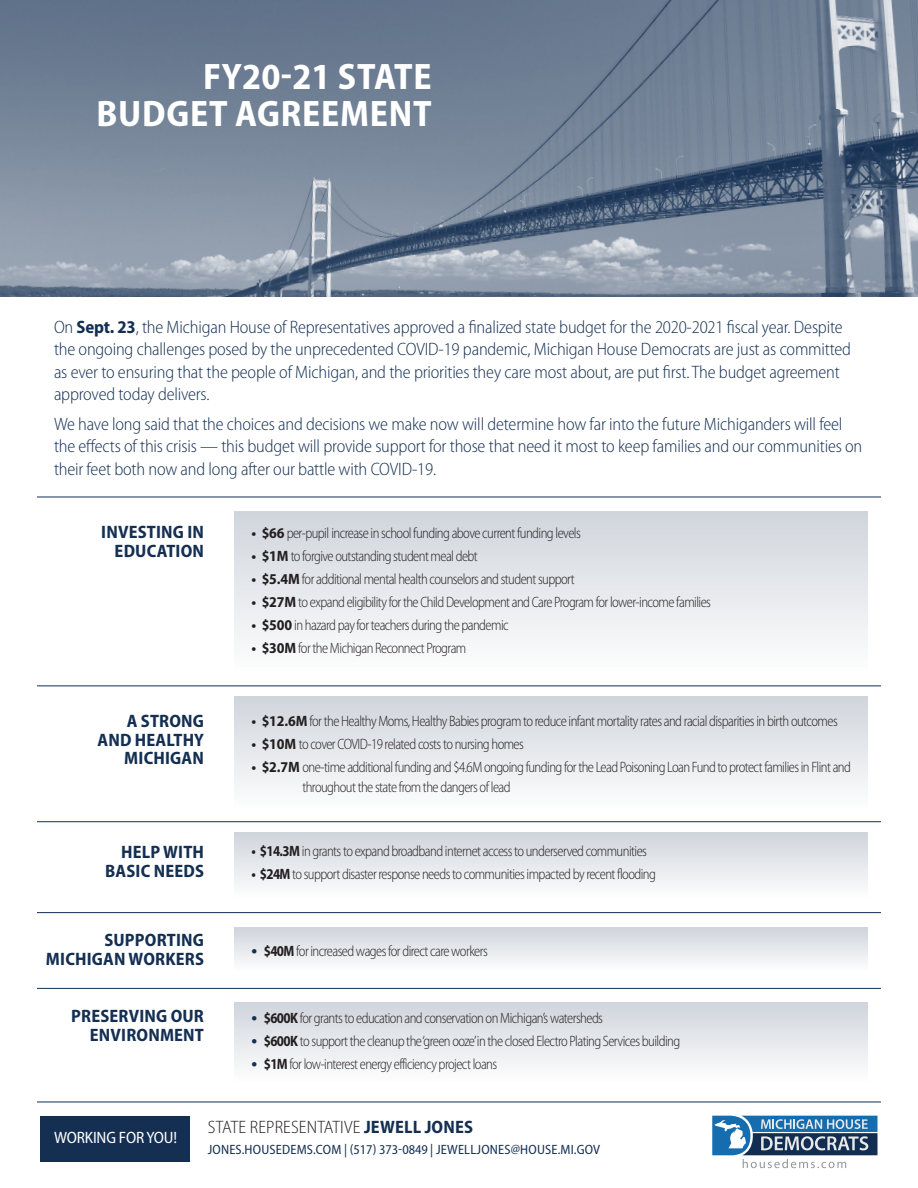
<style>
.page{position:relative;width:918px;height:1188px;background:#fff}
.page>*{position:absolute;margin:0;border:0;box-sizing:border-box;transform-origin:0 0}
.t1{font:700 semi-condensed 37.05px/37px "Myriad Pro";letter-spacing:.02em;color:#fff;text-align:right}
.t2{font:300 semi-condensed 18px/22.5px "Myriad Pro";letter-spacing:-.01em;color:#142f52}
.t3{font:700 semi-condensed 18px/18.6px "Myriad Pro";letter-spacing:.01em;color:#142f52;text-align:right}
.t4{font:300 semi-condensed 18px "Myriad Pro";letter-spacing:.01em;color:#231f20}
.t5{font:semi-condensed 16.5px "Myriad Pro";letter-spacing:-.01em;color:#fff}
.t6{font:300 semi-condensed 15px/19.5px "Myriad Pro";letter-spacing:-.04em;color:#231f20;scale:.93 1}
.t7{font:semi-condensed 13.5px "Myriad Pro";letter-spacing:.015em;color:#142f52}
.s1{font-weight:700}
.s2{font-weight:700;font-size:18px;color:#142f52}
.s3{font-weight:700;color:#142f52}
</style>
<div class="page">
<div style="left:234px;top:1002px;width:634px;height:80px;background:linear-gradient(to bottom,#d0d4db,#fdfdfe)"></div>
<div style="left:234px;top:927px;width:634px;height:44px;background:linear-gradient(to bottom,#cfd3db,#fcfdfd)"></div>
<div style="left:234px;top:832px;width:634px;height:66px;background:linear-gradient(to bottom,#cfd4db,#fdfdfd)"></div>
<div style="left:234px;top:696px;width:634px;height:112px;background:linear-gradient(to bottom,#d0d5dc,#fdfdfd)"></div>
<img style="left:0;top:0;width:918px;height:297px">
<div style="left:40px;top:1117px;width:150px;height:45px;background:#142f52"></div>
<hr style="left:37px;top:497px;width:844px;height:1px;background:#142f52">
<svg style="left:712px;top:1116px;width:166px;height:52px"></svg>
<div style="left:234px;top:512px;width:634px;height:159px;background:linear-gradient(to bottom,#d0d5dc,#fdfdfd)"></div>
<hr style="left:37px;top:685px;width:844px;height:1px;background:#142f52">
<hr style="left:37px;top:821px;width:844px;height:1px;background:#142f52">
<hr style="left:37px;top:1102px;width:844px;height:1px;background:#142f52">
<hr style="left:37px;top:912px;width:844px;height:1px;background:#142f52">
<hr style="left:37px;top:988px;width:844px;height:1px;background:#142f52">
<h1 class="t1" style="left:97px;top:59px;width:337px">FY20-21 STATE<br>BUDGET AGREEMENT</h1>
<p class="t2" style="left:54px;top:316px;width:799px">On <span class="s1">Sept. 23</span>, the Michigan House of Representatives approved a finalized state budget for the 2020-2021 fiscal year. Despite the ongoing challenges posed by the unprecedented COVID-19 pandemic, Michigan House Democrats are just as committed as ever to ensuring that the people of Michigan, and the priorities they care most about, are put first. The budget agreement approved today delivers.</p>
<p class="t2" style="left:54px;top:413px;width:810px">We have long said that the choices and decisions we make now will determine how far into the future Michiganders will feel the effects of this crisis — this budget will provide support for those that need it most to keep families and our communities on their feet both now and long after our battle with COVID-19.</p>
<p class="t3" style="left:101px;top:523px;width:104px">INVESTING IN<br>EDUCATION</p>
<p class="t6" style="left:252px;top:524px;width:356px"><span class="s1">• $66</span> per-pupil increase in school funding above current funding levels</p>
<p class="t6" style="left:252px;top:547px;width:245px"><span class="s1">• $1M</span> to forgive outstanding student meal debt</p>
<p class="t6" style="left:252px;top:570px;width:349px"><span class="s1">• $5.4M</span> for additional mental health counselors and student support</p>
<p class="t6" style="left:252px;top:593px;width:496px"><span class="s1">• $27M</span> to expand eligibility for the Child Development and Care Program for lower-income families</p>
<p class="t6" style="left:252px;top:616px;width:278px"><span class="s1">• $500</span> in hazard pay for teachers during the pandemic</p>
<p class="t6" style="left:252px;top:639px;width:232px"><span class="s1">• $30M</span> for the Michigan Reconnect Program</p>
<p class="t3" style="left:98px;top:712px;width:108px">A STRONG<br>AND HEALTHY<br>MICHIGAN</p>
<p class="t6" style="left:252px;top:712px;width:632px"><span class="s1">• $12.6M</span> for the Healthy Moms, Healthy Babies program to reduce infant mortality rates and racial disparities in birth outcomes</p>
<p class="t6" style="left:252px;top:735px;width:294px"><span class="s1">• $10M</span> to cover COVID-19 related costs to nursing homes</p>
<p class="t6" style="left:302px;top:758px;width:591px;text-indent:-51px"><span class="s1">• $2.7M</span> one-time additional funding and $4.6M ongoing funding for the Lead Poisoning Loan Fund to protect families in Flint and throughout the state from the dangers of lead</p>
<p class="t3" style="left:105px;top:843px;width:100px">HELP WITH<br>BASIC NEEDS</p>
<p class="t6" style="left:252px;top:841px;width:427px"><span class="s1">• $14.3M</span> in grants to expand broadband internet access to underserved communities</p>
<p class="t6" style="left:252px;top:864px;width:436px"><span class="s1">• $24M</span> to support disaster response needs to communities impacted by recent flooding</p>
<p class="t3" style="left:46px;top:931px;width:160px">SUPPORTING<br>MICHIGAN WORKERS</p>
<p class="t6" style="left:252px;top:941px;width:255px"><span class="s2">•</span> <span class="s1">$40M</span> for increased wages for direct care workers</p>
<p class="t3" style="left:71px;top:1007px;width:134px">PRESERVING OUR<br>ENVIRONMENT</p>
<p class="t6" style="left:252px;top:1009px;width:379px"><span class="s2">•</span> <span class="s1">$600K</span> for grants to education and conservation on Michigan’s watersheds</p>
<p class="t6" style="left:252px;top:1032px;width:462px"><span class="s2">•</span> <span class="s1">$600K</span> to support the cleanup the ‘green ooze’in the closed Electro Plating Services building</p>
<p class="t6" style="left:252px;top:1055px;width:266px"><span class="s2">•</span> <span class="s1">$1M</span> for low-interest energy efficiency project loans</p>
<p class="t5" style="left:54px;top:1129px;width:125px">WORKING FOR YOU!</p>
<p class="t4" style="left:208px;top:1117px;width:267px">STATE REPRESENTATIVE <span class="s3">JEWELL JONES</span></p>
<p class="t7" style="left:208px;top:1142px;width:394px">JONES.HOUSEDEMS.COM | (517) 373-0849 | JEWELLJONES@HOUSE.MI.GOV</p>
</div>
